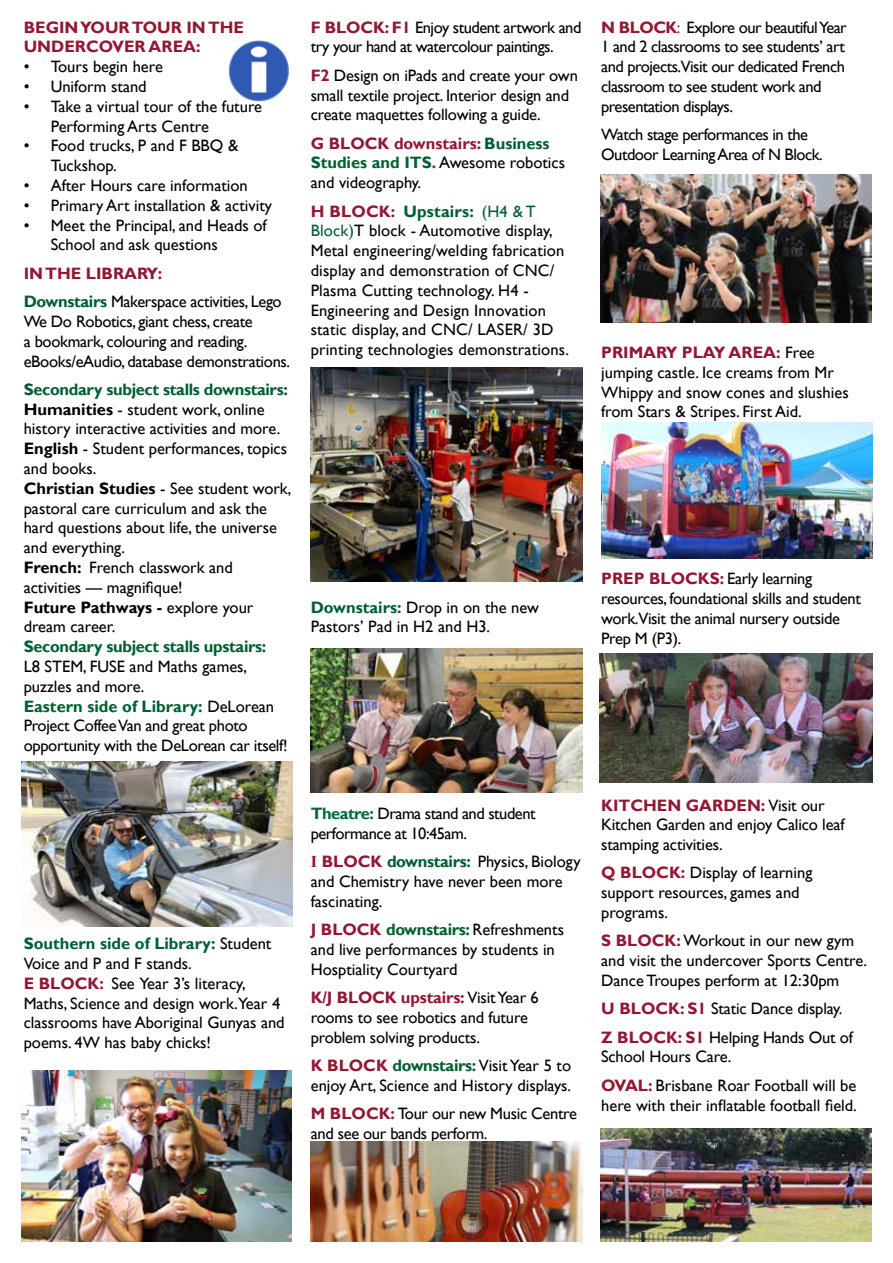
<style>
.page{position:relative;width:893px;height:1263px;background:#fff}
.page>*{position:absolute;margin:0;border:0;box-sizing:border-box;transform-origin:0 0}
.t1{font:16.5px/19.8px "Gill Sans";color:#000}
.t2{font:16.5px/19.8px "Gill Sans";letter-spacing:-.02em;color:#000}
.t3{font:16.5px/19.8px "Gill Sans";letter-spacing:-.03em;color:#000}
.t4{font:700 16.5px/19.8px "Gill Sans";color:#921834}
.t5{font:700 16.5px "Gill Sans";letter-spacing:-.02em;color:#005f32}
.s1{font-weight:700;color:#921834}
.s2{font-weight:700;color:#005f32}
.s3{font-weight:700}
.s4{color:#005f32}
.s5{font-weight:700;color:#006937}
.s6{font-family:"Times New Roman";font-weight:700;color:#921834}
.s7{color:#921834}
</style>
<div class="page">
<img style="left:228px;top:40px;width:61px;height:61px">
<img style="left:311px;top:367px;width:271px;height:214px">
<img style="left:601px;top:423px;width:272px;height:135px">
<img style="left:21px;top:1071px;width:270px;height:171px">
<img style="left:311px;top:649px;width:271px;height:144px">
<img style="left:311px;top:1142px;width:271px;height:100px">
<img style="left:599px;top:654px;width:274px;height:129px">
<img style="left:600px;top:1128px;width:272px;height:114px">
<img style="left:21px;top:761px;width:272px;height:166px">
<img style="left:600px;top:174px;width:272px;height:149px">
<p class="t4" style="left:24px;top:18px;width:222px">BEGIN YOUR TOUR IN THE<br>UNDERCOVER AREA:</p>
<p class="t1" style="left:24px;top:57px;width:141px">• Tours begin here</p>
<p class="t1" style="left:24px;top:77px;width:125px">• Uniform stand</p>
<p class="t1" style="left:51px;top:97px;width:213px;text-indent:-27px">• Take a virtual tour of the future<br>Performing Arts Centre</p>
<p class="t1" style="left:51px;top:136px;width:189px;text-indent:-27px">• Food trucks, P and F BBQ &amp;<br>Tuckshop.</p>
<p class="t1" style="left:24px;top:176px;width:226px">• After Hours care information</p>
<p class="t1" style="left:24px;top:196px;width:250px">• Primary Art installation &amp; activity</p>
<p class="t1" style="left:51px;top:216px;width:217px;text-indent:-27px">• Meet the Principal, and Heads of<br>School and ask questions</p>
<p class="t2" style="left:24px;top:259px;width:260px;line-height:28.3px"><span class="s1">IN THE LIBRARY:<br></span><span class="s2">Downstairs</span> Makerspace activities, Lego</p>
<p class="t2" style="left:24px;top:312px;width:268px">We Do Robotics, giant chess, create<br>a bookmark, colouring and reading. eBooks/eAudio, database demonstrations.</p>
<p class="t1" style="left:24px;top:380px;width:269px"><span class="s2">Secondary subject stalls downstairs:<br></span><span class="s3">Humanities</span> - student work, online history interactive activities and more.<br><span class="s3">English</span> - Student performances, topics and books.<br><span class="s3">Christian Studies</span> - See student work, pastoral care curriculum and ask the hard questions about life, the universe and everything.<br><span class="s3">French:</span> French classwork and activities — magnifique!<br><span class="s3">Future Pathways -</span> explore your dream career.</p>
<p class="t5" style="left:24px;top:637px;width:244px">Secondary subject stalls upstairs:</p>
<p class="t2" style="left:24px;top:657px;width:265px">L8 STEM, FUSE and Maths games, puzzles and more.<br><span class="s2">Eastern side of Library:</span> DeLorean<br>Project Coffee Van and great photo opportunity with the DeLorean car itself!</p>
<p class="t3" style="left:311px;top:17px;width:272px"><span class="s1">F BLOCK: F1</span> Enjoy student artwork and try your hand at watercolour paintings.</p>
<p class="t1" style="left:311px;top:66px;width:269px"><span class="s1">F2</span> Design on iPads and create your own small textile project. Interior design and create maquettes following a guide.</p>
<p class="t1" style="left:311px;top:133px;width:256px"><span class="s1">G BLOCK downstairs:</span> <span class="s2">Business<br>Studies and ITS.</span> Awesome robotics and videography.</p>
<p class="t1" style="left:311px;top:201px;width:260px"><span class="s1">H BLOCK:</span> <span class="s2">Upstairs:</span> <span class="s4">(H4 &amp; T Block)</span>T block - Automotive display, Metal engineering/welding fabrication display and demonstration of CNC/ Plasma Cutting technology. H4 - Engineering and Design Innovation static display, and CNC/ LASER/ 3D printing technologies demonstrations.</p>
<p class="t1" style="left:311px;top:597px;width:230px"><span class="s2">Downstairs:</span> Drop in on the new<br>Pastors’ Pad in H2 and H3.</p>
<p class="t1" style="left:24px;top:934px;width:262px"><span class="s2">Southern side of Library:</span> Student<br>Voice and P and F stands.<br><span class="s1">E BLOCK:</span> See Year 3’s literacy,<br>Maths, Science and design work.Year 4 classrooms have Aboriginal Gunyas and poems. 4W has baby chicks!</p>
<p class="t3" style="left:311px;top:804px;width:226px"><span class="s5">Theatre:</span> Drama stand and student performance at 10:45am.</p>
<p class="t1" style="left:311px;top:852px;width:271px"><span class="s6">I</span> <span class="s1">BLOCK</span> <span class="s2">downstairs:</span> Physics, Biology and Chemistry have never been more fascinating.</p>
<p class="t1" style="left:311px;top:920px;width:255px"><span class="s1">J BLOCK</span> <span class="s2">downstairs:</span> Refreshments and live performances by students in<br>Hosptiality Courtyard</p>
<p class="t1" style="left:311px;top:988px;width:230px"><span class="s1">K/J BLOCK upstairs:</span> Visit Year 6 rooms to see robotics and future problem solving products.</p>
<p class="t1" style="left:311px;top:1056px;width:262px"><span class="s1">K BLOCK</span> <span class="s2">downstairs:</span> Visit Year 5 to enjoy Art, Science and History displays.</p>
<p class="t2" style="left:311px;top:1104px;width:268px"><span class="s1">M BLOCK:</span> Tour our new Music Centre and see our bands perform.</p>
<p class="t3" style="left:601px;top:17px;width:247px"><span class="s1">N BLOCK</span><span class="s7">:</span> Explore our beautiful Year 1 and 2 classrooms to see students’ art and projects.Visit our dedicated French classroom to see student work and presentation displays.</p>
<p class="t3" style="left:601px;top:125px;width:223px">Watch stage performances in the<br>Outdoor Learning Area of N Block.</p>
<p class="t1" style="left:601px;top:343px;width:249px"><span class="s1">PRIMARY PLAY AREA:</span> Free jumping castle. Ice creams from Mr<br>Whippy and snow cones and slushies from Stars &amp; Stripes. First Aid.</p>
<p class="t2" style="left:601px;top:569px;width:261px"><span class="s1">PREP BLOCKS:</span> Early learning resources, foundational skills and student work.Visit the animal nursery outside<br>Prep M (P3).</p>
<p class="t1" style="left:601px;top:795px;width:245px"><span class="s1">KITCHEN GARDEN:</span> Visit our<br>Kitchen Garden and enjoy Calico leaf stamping activities.</p>
<p class="t1" style="left:601px;top:863px;width:213px"><span class="s1">Q BLOCK:</span> Display of learning support resources, games and programs.</p>
<p class="t1" style="left:601px;top:931px;width:268px"><span class="s1">S BLOCK:</span>Workout in our new gym and visit the undercover Sports Centre.<br>Dance Troupes perform at 12:30pm</p>
<p class="t1" style="left:601px;top:995px;width:253px;line-height:28.3px"><span class="s1">U BLOCK: S1</span> Static Dance display.<br><span class="s1">Z BLOCK: S1</span> Helping Hands Out of</p>
<p class="t1" style="left:601px;top:1043px;width:257px;line-height:28.3px">School Hours Care.<br><span class="s1">OVAL:</span> Brisbane Roar Football will be</p>
<p class="t1" style="left:601px;top:1095px;width:257px">here with their inflatable football field.</p>
</div>
